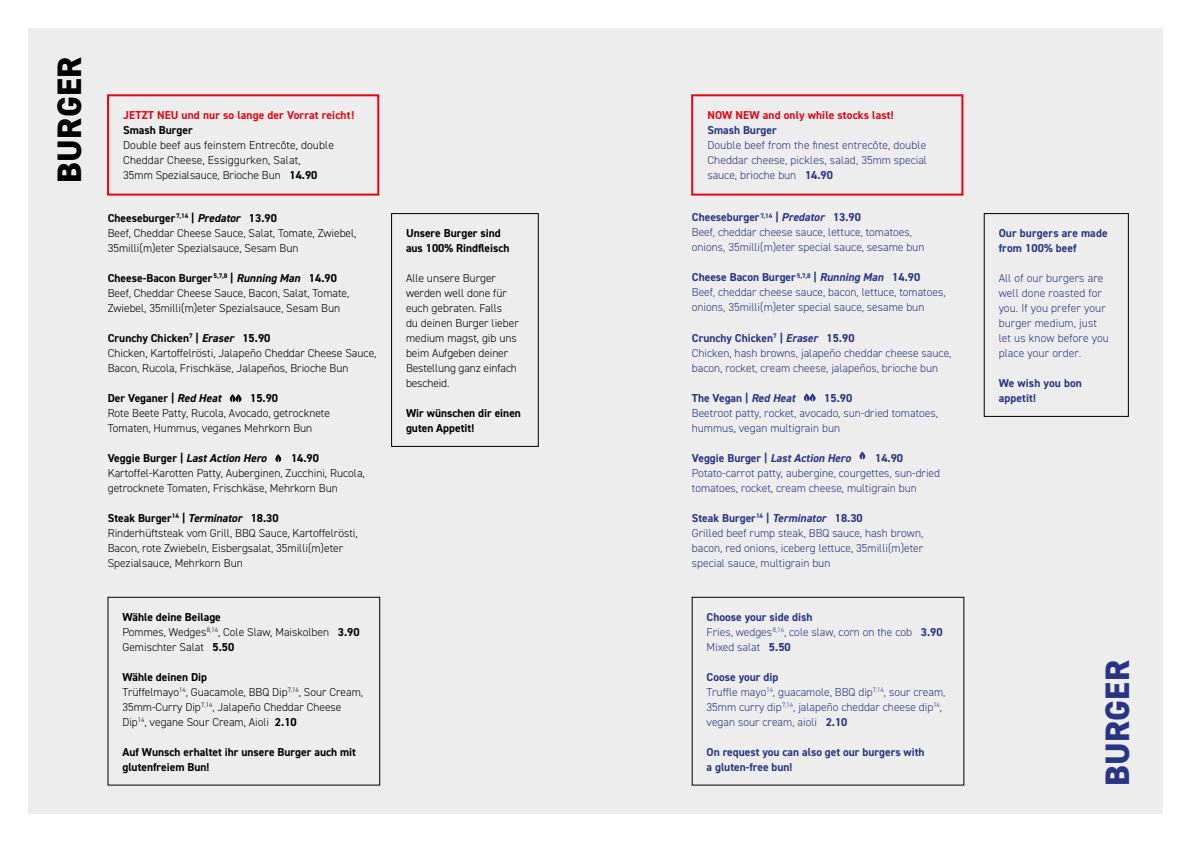
<style>
.page{position:relative;width:1191px;height:842px;background:#fff}
.page>*{position:absolute;margin:0;border:0;box-sizing:border-box;transform-origin:0 0}
.t1{font:800 34px "DIN2014";letter-spacing:.01em;color:#000}
.t2{font:800 34px "DIN2014";letter-spacing:.01em;color:#283583}
.t3{font:300 11.5px/15px "DIN2014";color:#000}
.t4{font:300 11.5px/15px "DIN2014";color:#283583}
.t5{font:700 11.5px/15px "DIN2014";color:#000}
.t6{font:700 11.5px/15px "DIN2014";color:#283583}
.t7{font:700 11.5px "DIN2014";letter-spacing:.01em;color:#e30613}
.t8{font:italic 700 11.5px "DIN2014";color:#000}
.t9{font:italic 700 11.5px "DIN2014";color:#283583}
.s1{font-weight:700}
.s2{font-weight:700;font-style:italic}
.s3{font-style:italic}
.s4{font-style:normal}
</style>
<div class="page">
<div style="left:28px;top:28px;width:1134px;height:786px;background:#ededed"></div>
<svg style="left:229px;top:394px;width:13px;height:8px"></svg>
<svg style="left:275px;top:454px;width:7px;height:8px"></svg>
<div style="left:108px;top:597px;width:272px;height:188px;border:1px solid #000"></div>
<div style="left:107px;top:94px;width:272px;height:102px;border:2px solid #e30613"></div>
<div style="left:691px;top:94px;width:272px;height:102px;border:2px solid #e30613"></div>
<div style="left:391px;top:213px;width:147px;height:234px;border:1px solid #000"></div>
<div style="left:984px;top:213px;width:144px;height:204px;border:1px solid #000"></div>
<svg style="left:803px;top:393px;width:13px;height:8px"></svg>
<svg style="left:859px;top:451px;width:7px;height:9px"></svg>
<div style="left:692px;top:597px;width:272px;height:188px;border:1px solid #000"></div>
<h1 class="t1" style="left:47px;top:183px;width:128px;rotate:-90deg">BURGER</h1>
<p class="t7" style="left:123px;top:108px;width:232px">JETZT NEU und nur so lange der Vorrat reicht!</p>
<p class="t5" style="left:123px;top:123px;width:71px">Smash Burger</p>
<p class="t3" style="left:123px;top:138px;width:212px">Double beef aus feinstem Entrecôte, double<br>Cheddar Cheese, Essiggurken, Salat,<br>35mm Spezialsauce, Brioche Bun <span class="s1">14.90</span></p>
<p class="t3" style="left:108px;top:211px;width:250px"><span class="s1">Cheeseburger</span><sup>7,14</sup> <span class="s1">|</span> <span class="s2">Predator</span> <span class="s1">13.90<br></span>Beef, Cheddar Cheese Sauce, Salat, Tomate, Zwiebel,<br>35milli(m)eter Spezialsauce, Sesam Bun</p>
<p class="t3" style="left:108px;top:271px;width:243px"><span class="s1">Cheese-Bacon Burger</span> <sup>5,7,8</sup> <span class="s1">|</span> <span class="s2">Running Man</span> <span class="s1">14.90<br></span>Beef, Cheddar Cheese Sauce, Bacon, Salat, Tomate,<br>Zwiebel, 35milli(m)eter Spezialsauce, Sesam Bun</p>
<p class="t3" style="left:108px;top:331px;width:270px"><span class="s1">Crunchy Chicken</span><sup>7</sup> <span class="s1">|</span> <span class="s2">Eraser</span> <span class="s1">15.90<br></span>Chicken, Kartoffelrösti, Jalapeño Cheddar Cheese Sauce,<br>Bacon, Rucola, Frischkäse, Jalapeños, Brioche Bun</p>
<p class="t5" style="left:108px;top:391px;width:115px">Der Veganer | <span class="s3">Red Heat</span></p>
<p class="t5" style="left:250px;top:391px;width:30px">15.90</p>
<p class="t3" style="left:108px;top:406px;width:224px">Rote Beete Patty, Rucola, Avocado, getrocknete<br>Tomaten, Hummus, veganes Mehrkorn Bun</p>
<p class="t8" style="left:108px;top:451px;width:160px"><span class="s4">Veggie Burger |</span> Last Action Hero</p>
<p class="t5" style="left:291px;top:451px;width:30px">14.90</p>
<p class="t3" style="left:108px;top:466px;width:259px">Kartoffel-Karotten Patty, Auberginen, Zucchini, Rucola, getrocknete Tomaten, Frischkäse, Mehrkorn Bun</p>
<p class="t3" style="left:108px;top:511px;width:251px"><span class="s1">Steak Burger</span><sup>14</sup> <span class="s1">|</span> <span class="s2">Terminator</span> <span class="s1">18.30<br></span>Rinderhüftsteak vom Grill, BBQ Sauce, Kartoffelrösti, Bacon, rote Zwiebeln, Eisbergsalat, 35milli(m)eter Spezialsauce, Mehrkorn Bun</p>
<p class="t3" style="left:122px;top:609px;width:239px"><span class="s1">Wähle deine Beilage<br></span>Pommes, Wedges<sup>8,14</sup>, Cole Slaw, Maiskolben <span class="s1">3.90<br></span>Gemischter Salat <span class="s1">5.50</span></p>
<p class="t3" style="left:122px;top:669px;width:242px"><span class="s1">Wähle deinen Dip<br></span>Trüffelmayo<sup>14</sup>, Guacamole, BBQ Dip<sup>7,14</sup>, Sour Cream, 35mm-Curry Dip<sup>7,14</sup>, Jalapeño Cheddar Cheese Dip<sup>14</sup>, vegane Sour Cream, Aioli <span class="s1">2.10</span></p>
<p class="t5" style="left:122px;top:744px;width:235px">Auf Wunsch erhaltet ihr unsere Burger auch mit glutenfreiem Bun!</p>
<p class="t5" style="left:406px;top:225px;width:105px">Unsere Burger sind aus 100% Rindfleisch</p>
<p class="t3" style="left:406px;top:271px;width:114px">Alle unsere Burger werden well done für euch gebraten. Falls<br>du deinen Burger lieber medium magst, gib uns beim Aufgeben deiner<br>Bestellung ganz einfach bescheid.</p>
<p class="t5" style="left:406px;top:405px;width:116px">Wir wünschen dir einen guten Appetit!</p>
<p class="t7" style="left:707px;top:108px;width:188px">NOW NEW and only while stocks last!</p>
<p class="t6" style="left:707px;top:123px;width:71px">Smash Burger</p>
<p class="t4" style="left:707px;top:138px;width:221px;text-align:justify">Double beef from the finest entrecôte, double Cheddar cheese, pickles, salad, 35mm special sauce, brioche bun <span class="s1">14.90</span></p>
<p class="t4" style="left:692px;top:210px;width:234px"><span class="s1">Cheeseburger</span><sup>7,14</sup> <span class="s1">|</span> <span class="s2">Predator</span> <span class="s1">13.90<br></span>Beef, cheddar cheese sauce, lettuce, tomatoes, onions, 35milli(m)eter special sauce, sesame bun</p>
<p class="t4" style="left:692px;top:270px;width:255px"><span class="s1">Cheese Bacon Burger</span> <sup>5,7,8</sup> <span class="s1">|</span> <span class="s2">Running Man</span> <span class="s1">14.90<br></span>Beef, cheddar cheese sauce, bacon, lettuce, tomatoes, onions, 35milli(m)eter special sauce, sesame bun</p>
<p class="t4" style="left:692px;top:330px;width:261px"><span class="s1">Crunchy Chicken</span><sup>7</sup> <span class="s1">|</span> <span class="s2">Eraser</span> <span class="s1">15.90<br></span>Chicken, hash browns, jalapeño cheddar cheese sauce, bacon, rocket, cream cheese, jalapeños, brioche bun</p>
<p class="t6" style="left:692px;top:390px;width:105px">The Vegan | <span class="s3">Red Heat</span></p>
<p class="t6" style="left:824px;top:390px;width:30px">15.90</p>
<p class="t4" style="left:692px;top:405px;width:248px">Beetroot patty, rocket, avocado, sun-dried tomatoes, hummus, vegan multigrain bun</p>
<p class="t9" style="left:692px;top:450px;width:160px"><span class="s4">Veggie Burger |</span> Last Action Hero</p>
<p class="t6" style="left:875px;top:450px;width:30px">14.90</p>
<p class="t4" style="left:692px;top:465px;width:250px">Potato-carrot patty, aubergine, courgettes, sun-dried tomatoes, rocket, cream cheese, multigrain bun</p>
<p class="t4" style="left:692px;top:510px;width:233px"><span class="s1">Steak Burger</span><sup>14</sup> <span class="s1">|</span> <span class="s2">Terminator</span> <span class="s1">18.30<br></span>Grilled beef rump steak, BBQ sauce, hash brown, bacon, red onions, iceberg lettuce, 35milli(m)eter special sauce, multigrain bun</p>
<p class="t4" style="left:706px;top:609px;width:237px"><span class="s1">Choose your side dish<br></span>Fries, wedges<sup>8,14</sup>, cole slaw, corn on the cob <span class="s1">3.90<br></span>Mixed salat <span class="s1">5.50</span></p>
<p class="t4" style="left:706px;top:669px;width:240px"><span class="s1">Coose your dip<br></span>Truffle mayo<sup>14</sup>, guacamole, BBQ dip<sup>7,14</sup>, sour cream, 35mm curry dip<sup>7,14</sup>, jalapeño cheddar cheese dip<sup>14</sup>, vegan sour cream, aioli <span class="s1">2.10</span></p>
<p class="t6" style="left:706px;top:744px;width:220px">On request you can also get our burgers with a gluten-free bun!</p>
<p class="t6" style="left:998px;top:225px;width:110px">Our burgers are made from 100% beef</p>
<p class="t4" style="left:998px;top:271px;width:112px">All of our burgers are well done roasted for you. If you prefer your burger medium, just let us know before you place your order.</p>
<p class="t6" style="left:998px;top:375px;width:85px">We wish you bon appetit!</p>
<h1 class="t2" style="left:1094px;top:786px;width:128px;rotate:-90deg">BURGER</h1>
</div>
